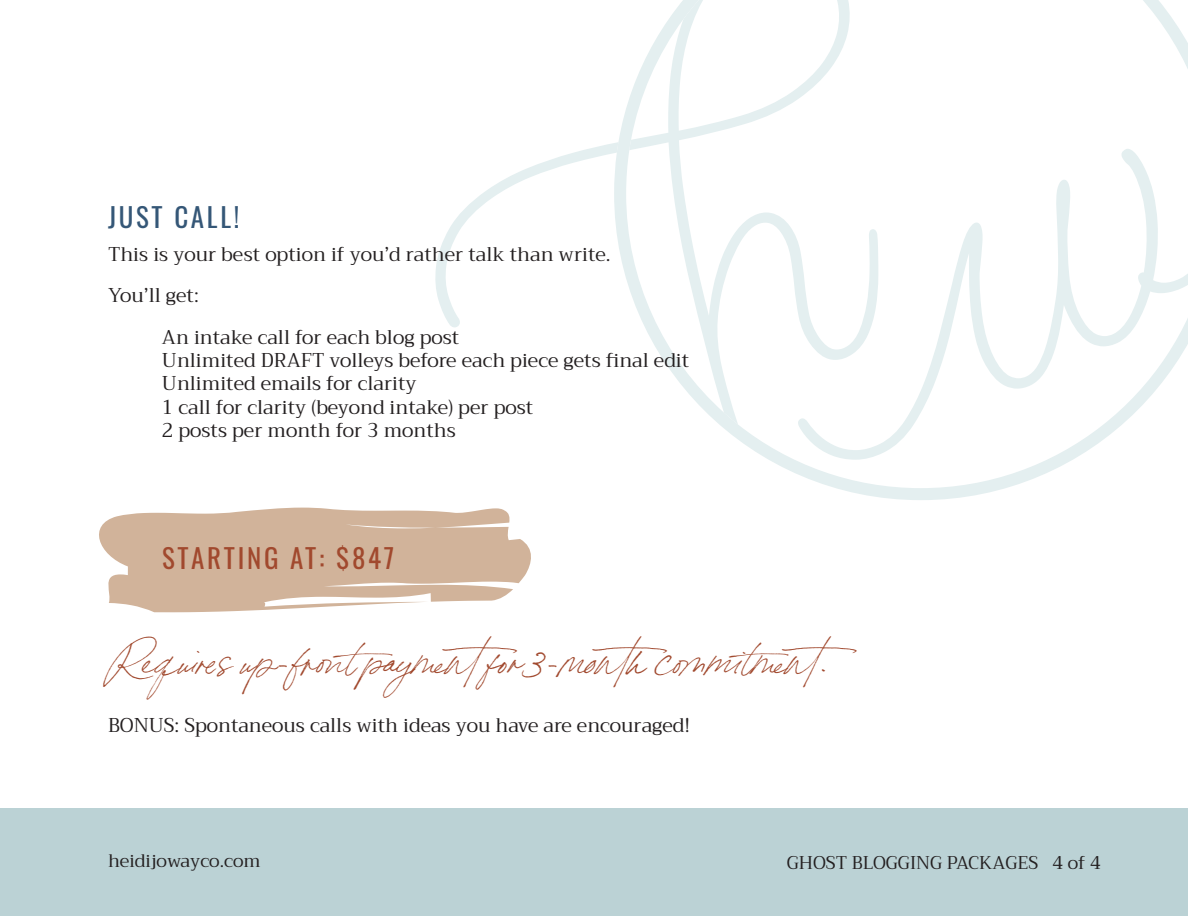
<style>
.page{position:relative;width:1188px;height:918px;background:#fff}
.page>*{position:absolute;margin:0;border:0;box-sizing:border-box;transform-origin:0 0}
.t1{font:42px "Bon Vivant";color:#a1492e}
.t2{font:27px "Oswald";letter-spacing:.1em;color:#a1492e}
.t3{font:27px "Oswald";letter-spacing:.1em;color:#355777}
.t4{font:19.5px/23.4px "Trirong";color:#231f20}
.t5{font:18px "Trirong";color:#231f20}
</style>
<div class="page">
<svg style="left:435px;top:143px;width:179px;height:185px"></svg>
<svg style="left:614px;top:0;width:574px;height:500px"></svg>
<div style="left:0;top:808px;width:1188px;height:108px;background:#bbd2d5"></div>
<svg style="left:99px;top:508px;width:432px;height:104px;fill:#d1b39a"></svg>
<h2 class="t3" style="left:108px;top:193px;width:133px">JUST CALL!</h2>
<p class="t4" style="left:108px;top:243px;width:504px">This is your best option if you’d rather talk than write.</p>
<p class="t4" style="left:108px;top:284px;width:92px">You’ll get:</p>
<p class="t4" style="left:162px;top:326px;width:299px">An intake call for each blog post</p>
<p class="t4" style="left:162px;top:349px;width:529px">Unlimited DRAFT volleys before each piece gets final edit Unlimited emails for clarity<br>1 call for clarity (beyond intake) per post<br>2 posts per month for 3 months</p>
<h2 class="t2" style="left:162px;top:534px;width:234px">STARTING AT: $847</h2>
<h1 class="t1" style="left:108px;top:632px;width:754px">Requires up-frontpaymentfor 3-month commitment.</h1>
<p class="t4" style="left:108px;top:714px;width:584px">BONUS: Spontaneous calls with ideas you have are encouraged!</p>
<p class="t5" style="left:108px;top:847px;width:154px">heidijowayco.com</p>
<p class="t5" style="left:787px;top:848px;width:315px">GHOST BLOGGING PACKAGES 4 of 4</p>
</div>
